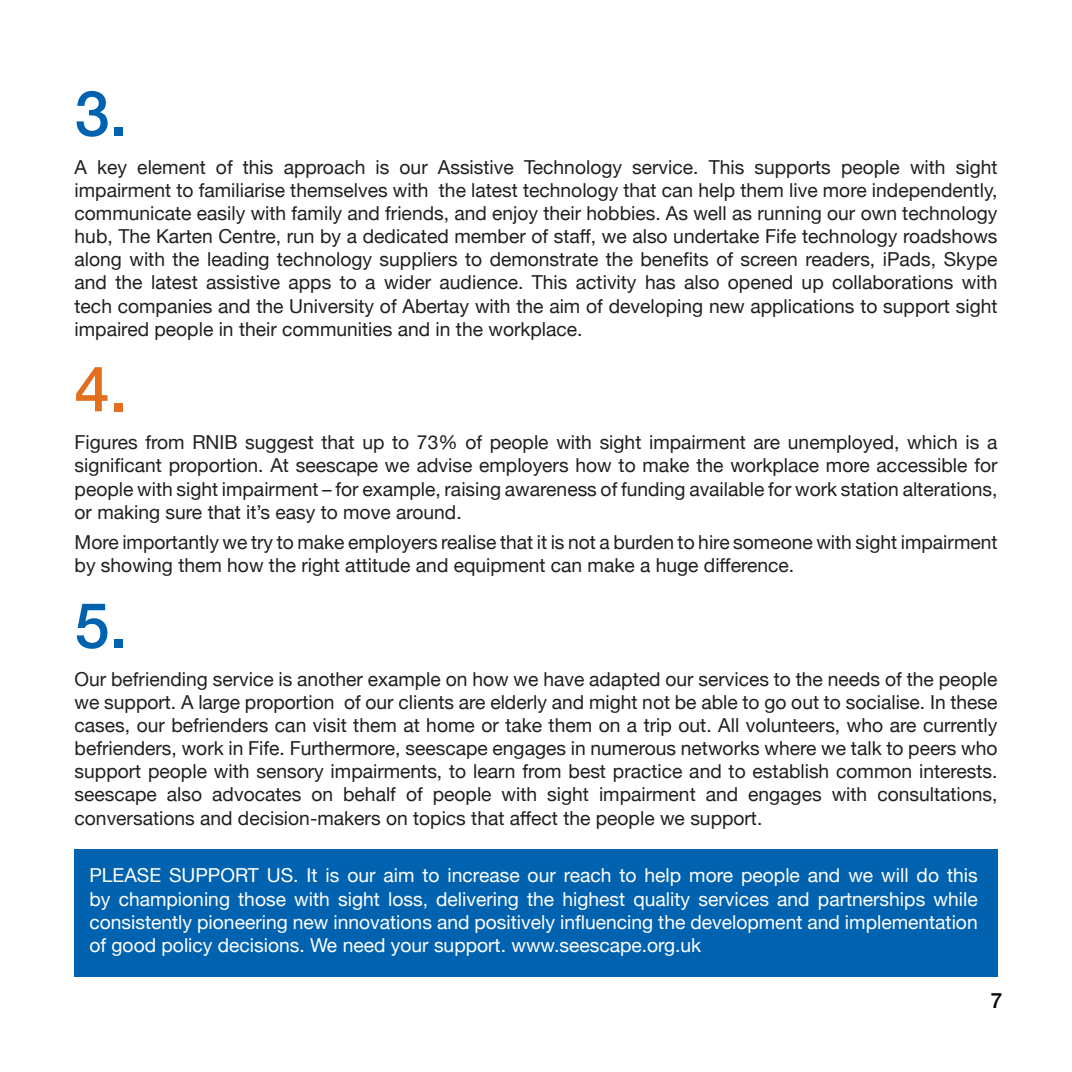
<style>
.page{position:relative;width:1072px;height:1072px;background:#fff}
.page>*{position:absolute;margin:0;border:0;box-sizing:border-box;transform-origin:0 0}
.Heading{font:500 63px "Helvetica Neue";color:#0162b0}
.Heading-2{font:500 63px "Helvetica Neue";color:#e26f1d}
.t1{font:500 21px "Helvetica Neue";color:#080302}
.Basic{font:19.25px/23.1px "Helvetica Neue";color:#231f20;text-align:justify}
.Basic-2{font:19.25px/23.1px "Helvetica Neue";color:#fff;text-align:justify}
</style>
<div class="page">
<div style="left:74px;top:849px;width:923px;height:128px;background:#0162b0"></div>
<p class="Heading" style="left:75px;top:63px;width:54px">3.</p>
<p class="Basic" style="left:75px;top:157px;width:924px">A key element of this approach is our Assistive Technology service. This supports people with sight impairment to familiarise themselves with the latest technology that can help them live more independently, communicate easily with family and friends, and enjoy their hobbies. As well as running our own technology hub, The Karten Centre, run by a dedicated member of staff, we also undertake Fife technology roadshows along with the leading technology suppliers to demonstrate the benefits of screen readers, iPads, Skype and the latest assistive apps to a wider audience. This activity has also opened up collaborations with tech companies and the University of Abertay with the aim of developing new applications to support sight impaired people in their communities and in the workplace.</p>
<p class="Heading-2" style="left:75px;top:338px;width:54px">4.</p>
<p class="Basic" style="left:75px;top:432px;width:924px">Figures from RNIB suggest that up to 73% of people with sight impairment are unemployed, which is a significant proportion. At seescape we advise employers how to make the workplace more accessible for people with sight impairment – for example, raising awareness of funding available for work station alterations, or making sure that it’s easy to move around.</p>
<p class="Basic" style="left:75px;top:532px;width:924px">More importantly we try to make employers realise that it is not a burden to hire someone with sight impairment by showing them how the right attitude and equipment can make a huge difference.</p>
<p class="Heading" style="left:75px;top:575px;width:54px">5.</p>
<p class="Basic" style="left:75px;top:668px;width:924px">Our befriending service is another example on how we have adapted our services to the needs of the people we support. A large proportion of our clients are elderly and might not be able to go out to socialise. In these cases, our befrienders can visit them at home or take them on a trip out. All volunteers, who are currently befrienders, work in Fife. Furthermore, seescape engages in numerous networks where we talk to peers who support people with sensory impairments, to learn from best practice and to establish common interests. seescape also advocates on behalf of people with sight impairment and engages with consultations, conversations and decision-makers on topics that affect the people we support.</p>
<p class="Basic-2" style="left:89px;top:865px;width:889px">PLEASE SUPPORT US. It is our aim to increase our reach to help more people and we will do this by championing those with sight loss, delivering the highest quality services and partnerships while consistently pioneering new innovations and positively infl uencing the development and implementation of good policy decisions. We need your support. www.seescape.org.uk</p>
<p class="t1" style="left:990px;top:983px;width:13px">7</p>
</div>
